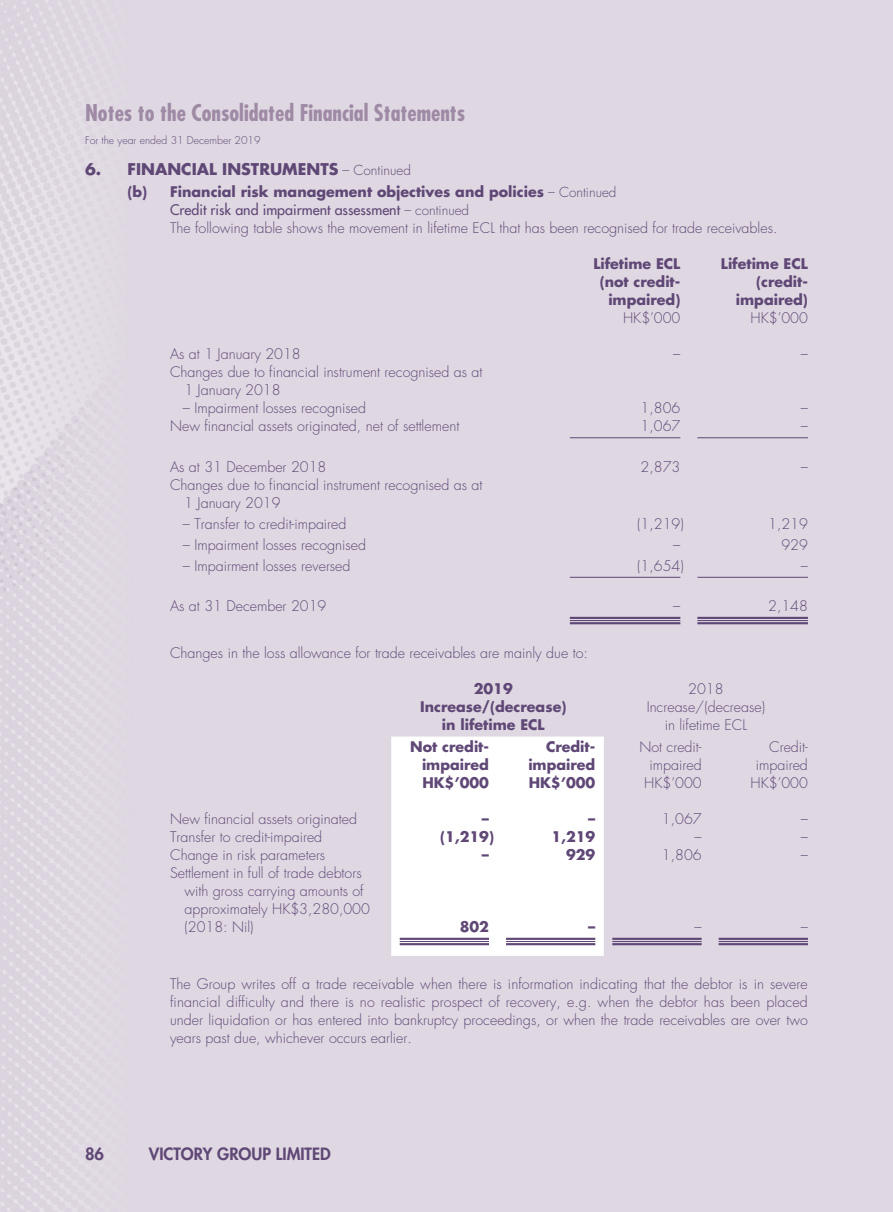
<style>
.page{position:relative;width:893px;height:1212px;background:#fff}
.page>*{position:absolute;margin:0;border:0;box-sizing:border-box;transform-origin:0 0}
.t1{font:700 condensed 22.5px "Futura Std";color:#9e8aa5}
.t2{font:800 16.5px "Futura Std";color:#5f4776}
.t3{font:700 15.75px "Futura Std";color:#5f4776}
.t4{font:300 14.25px/18px "Futura Std";color:#5f4776}
.t5{font:700 14.25px/18px "Futura Std";color:#5f4776;text-align:right}
.t6{font:300 10.5px "Futura Std";color:#5f4776}
.s1{font-weight:300;font-size:13.5px}
.s2{font-weight:700}
.s3{font-size:13.5px}
.s4{font-weight:500}
</style>
<div class="page">
<hr style="left:570px;top:437px;width:110px;height:1px;background:#5f4776">
<hr style="left:697px;top:437px;width:111px;height:1px;background:#5f4776">
<hr style="left:570px;top:577px;width:110px;height:1px;background:#5f4776">
<hr style="left:697px;top:577px;width:111px;height:1px;background:#5f4776">
<hr style="left:570px;top:617px;width:110px;height:2px;background:#5f4776">
<hr style="left:570px;top:620px;width:110px;height:1px;background:#5f4776">
<hr style="left:570px;top:622px;width:110px;height:2px;background:#5f4776">
<hr style="left:697px;top:617px;width:111px;height:2px;background:#5f4776">
<hr style="left:697px;top:620px;width:111px;height:1px;background:#5f4776">
<hr style="left:697px;top:622px;width:111px;height:2px;background:#5f4776">
<svg style="left:391px;top:736px;width:213px;height:220px"></svg>
<hr style="left:400px;top:938px;width:89px;height:2px;background:#5f4776">
<hr style="left:400px;top:941px;width:89px;height:1px;background:#5f4776">
<hr style="left:400px;top:943px;width:89px;height:2px;background:#5f4776">
<hr style="left:506px;top:938px;width:89px;height:2px;background:#5f4776">
<hr style="left:506px;top:941px;width:89px;height:1px;background:#5f4776">
<hr style="left:506px;top:943px;width:89px;height:2px;background:#5f4776">
<hr style="left:612px;top:938px;width:90px;height:2px;background:#5f4776">
<hr style="left:612px;top:941px;width:90px;height:1px;background:#5f4776">
<hr style="left:612px;top:943px;width:90px;height:2px;background:#5f4776">
<hr style="left:719px;top:938px;width:89px;height:2px;background:#5f4776">
<hr style="left:719px;top:941px;width:89px;height:1px;background:#5f4776">
<hr style="left:719px;top:943px;width:89px;height:2px;background:#5f4776">
<h1 class="t1" style="left:85px;top:98px;width:382px">Notes to the Consolidated Financial Statements</h1>
<p class="t6" style="left:85px;top:134px;width:177px">For the year ended 31 December 2019</p>
<p class="t3" style="left:85px;top:158px;width:327px">6. FINANCIAL INSTRUMENTS <span class="s1">– Continued</span></p>
<p class="t4" style="left:170px;top:183px;width:609px;text-indent:-43px"><span class="s2">(b) Financial risk management objectives and policies</span> <span class="s3">– Continued<br></span><span class="s4">Credit risk and impairment assessment</span> <span class="s3">– continued<br></span>The following table shows the movement in lifetime ECL that has been recognised for trade receivables.</p>
<p class="t5" style="left:593px;top:255px;width:88px">Lifetime ECL (not credit&shy;impaired)</p>
<p class="t5" style="left:721px;top:255px;width:88px">Lifetime ECL (credit&shy;impaired)</p>
<p class="t4" style="left:623px;top:309px;width:59px">HK$’000</p>
<p class="t4" style="left:751px;top:309px;width:59px">HK$’000</p>
<p class="t4" style="left:170px;top:345px;width:132px">As at 1 January 2018</p>
<p class="t4" style="left:673px;top:345px;width:9px">–</p>
<p class="t4" style="left:801px;top:345px;width:9px">–</p>
<p class="t4" style="left:184px;top:363px;width:300px;text-indent:-14px">Changes due to financial instrument recognised as at<br>1 January 2018</p>
<p class="t4" style="left:183px;top:399px;width:185px">– Impairment losses recognised</p>
<p class="t4" style="left:641px;top:399px;width:41px">1,806</p>
<p class="t4" style="left:801px;top:399px;width:9px">–</p>
<p class="t4" style="left:170px;top:417px;width:291px">New financial assets originated, net of settlement</p>
<p class="t4" style="left:641px;top:417px;width:41px">1,067</p>
<p class="t4" style="left:801px;top:417px;width:9px">–</p>
<p class="t4" style="left:170px;top:458px;width:158px">As at 31 December 2018</p>
<p class="t4" style="left:641px;top:458px;width:41px">2,873</p>
<p class="t4" style="left:801px;top:458px;width:9px">–</p>
<p class="t4" style="left:184px;top:476px;width:300px;text-indent:-14px">Changes due to financial instrument recognised as at<br>1 January 2019</p>
<p class="t4" style="left:183px;top:515px;width:165px">– Transfer to credit-impaired</p>
<p class="t4" style="left:637px;top:515px;width:48px">(1,219)</p>
<p class="t4" style="left:768px;top:515px;width:41px">1,219</p>
<p class="t4" style="left:183px;top:536px;width:185px">– Impairment losses recognised</p>
<p class="t4" style="left:673px;top:536px;width:9px">–</p>
<p class="t4" style="left:781px;top:536px;width:28px">929</p>
<p class="t4" style="left:183px;top:557px;width:169px">– Impairment losses reversed</p>
<p class="t4" style="left:637px;top:557px;width:48px">(1,654)</p>
<p class="t4" style="left:801px;top:557px;width:9px">–</p>
<p class="t4" style="left:170px;top:597px;width:158px">As at 31 December 2019</p>
<p class="t4" style="left:673px;top:597px;width:9px">–</p>
<p class="t4" style="left:768px;top:597px;width:41px">2,148</p>
<p class="t4" style="left:170px;top:644px;width:419px">Changes in the loss allowance for trade receivables are mainly due to:</p>
<p class="t5" style="left:420px;top:679px;width:148px;text-align:center">2019<br>Increase/(decrease) in lifetime ECL</p>
<p class="t4" style="left:647px;top:680px;width:120px;text-align:center">2018<br>Increase/(decrease) in lifetime ECL</p>
<p class="t5" style="left:410px;top:738px;width:80px">Not credit&shy;impaired</p>
<p class="t5" style="left:528px;top:738px;width:69px">Credit&shy;impaired</p>
<p class="t4" style="left:639px;top:738px;width:64px;text-align:right">Not credit&shy;impaired</p>
<p class="t4" style="left:756px;top:738px;width:54px;text-align:right">Credit&shy;impaired</p>
<p class="t5" style="left:422px;top:774px;width:68px">HK$’000</p>
<p class="t5" style="left:529px;top:774px;width:68px">HK$’000</p>
<p class="t4" style="left:644px;top:774px;width:59px">HK$’000</p>
<p class="t4" style="left:751px;top:774px;width:59px">HK$’000</p>
<p class="t4" style="left:170px;top:810px;width:188px">New financial assets originated</p>
<p class="t5" style="left:482px;top:810px;width:9px">–</p>
<p class="t5" style="left:588px;top:810px;width:9px">–</p>
<p class="t4" style="left:662px;top:810px;width:41px">1,067</p>
<p class="t4" style="left:801px;top:810px;width:9px">–</p>
<p class="t4" style="left:170px;top:828px;width:154px">Transfer to credit-impaired</p>
<p class="t5" style="left:440px;top:828px;width:56px">(1,219)</p>
<p class="t5" style="left:551px;top:828px;width:45px">1,219</p>
<p class="t4" style="left:695px;top:828px;width:9px">–</p>
<p class="t4" style="left:801px;top:828px;width:9px">–</p>
<p class="t4" style="left:170px;top:846px;width:157px">Change in risk parameters</p>
<p class="t5" style="left:482px;top:846px;width:9px">–</p>
<p class="t5" style="left:566px;top:846px;width:31px">929</p>
<p class="t4" style="left:662px;top:846px;width:41px">1,806</p>
<p class="t4" style="left:801px;top:846px;width:9px">–</p>
<p class="t4" style="left:184px;top:864px;width:187px;text-indent:-14px">Settlement in full of trade debtors with gross carrying amounts of approximately HK$3,280,000 (2018: Nil)</p>
<p class="t5" style="left:460px;top:918px;width:31px">802</p>
<p class="t5" style="left:588px;top:918px;width:9px">–</p>
<p class="t4" style="left:695px;top:918px;width:9px">–</p>
<p class="t4" style="left:801px;top:918px;width:9px">–</p>
<p class="t4" style="left:170px;top:976px;width:639px;text-align:justify">The Group writes off a trade receivable when there is information indicating that the debtor is in severe financial difficulty and there is no realistic prospect of recovery, e.g. when the debtor has been placed under liquidation or has entered into bankruptcy proceedings, or when the trade receivables are over two years past due, whichever occurs earlier.</p>
<p class="t2" style="left:85px;top:1143px;width:21px">86</p>
<p class="t2" style="left:149px;top:1143px;width:183px">VICTORY GROUP LIMITED</p>
</div>
